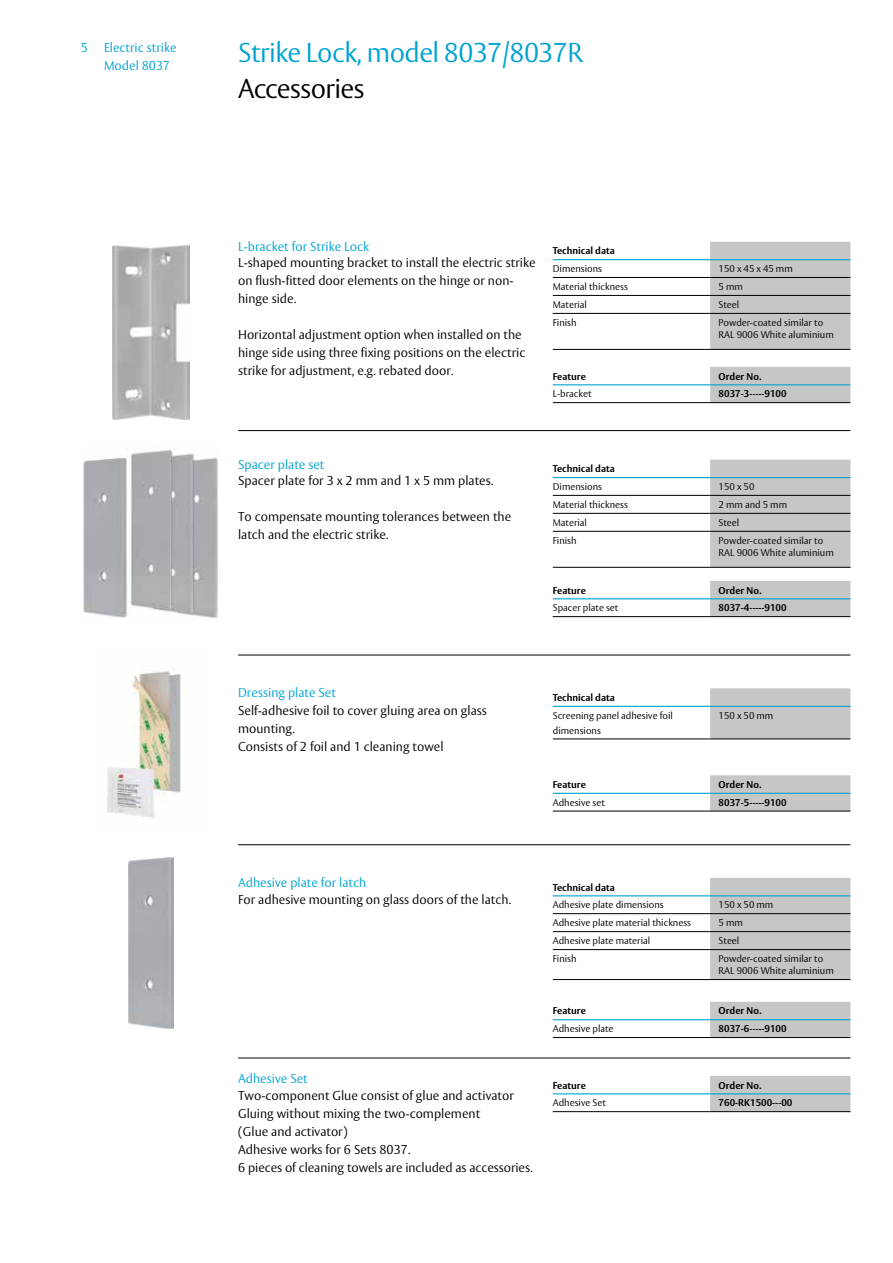
<style>
.page{position:relative;width:893px;height:1263px;background:#fff}
.page>*{position:absolute;margin:0;border:0;box-sizing:border-box;transform-origin:0 0}
.t1{font:300 27px "ASSA Vesta";letter-spacing:-.02em;color:#00a3d1}
.t2{font:300 27px "ASSA Vesta";letter-spacing:-.025em;color:#000}
.t3{font:300 12.75px/18px "ASSA Vesta";color:#000}
.t4{font:300 12.75px/18px "ASSA Vesta";color:#00a3d1}
.t5{font:300 9.75px/12px "ASSA Vesta";color:#000}
.t6{font:700 9.75px "ASSA Vesta";color:#000}
</style>
<div class="page">
<div style="left:710px;top:242px;width:140px;height:107px;background:#c5c6c6"></div>
<hr style="left:553px;top:277px;width:157px;height:1px;background:#000">
<hr style="left:553px;top:295px;width:157px;height:1px;background:#000">
<hr style="left:553px;top:313px;width:157px;height:1px;background:#000">
<hr style="left:553px;top:349px;width:157px;height:1px;background:#000">
<hr style="left:710px;top:277px;width:140px;height:1px;background:#000">
<hr style="left:710px;top:295px;width:140px;height:1px;background:#000">
<hr style="left:710px;top:313px;width:140px;height:1px;background:#000">
<hr style="left:710px;top:349px;width:140px;height:1px;background:#000">
<hr style="left:553px;top:259px;width:157px;height:1px;background:#00a3d1">
<hr style="left:710px;top:259px;width:140px;height:1px;background:#00a3d1">
<div style="left:710px;top:367px;width:140px;height:35px;background:#c5c6c6"></div>
<hr style="left:553px;top:402px;width:157px;height:1px;background:#000">
<hr style="left:710px;top:402px;width:140px;height:1px;background:#000">
<hr style="left:553px;top:384px;width:157px;height:1px;background:#00a3d1">
<hr style="left:710px;top:384px;width:140px;height:1px;background:#00a3d1">
<div style="left:710px;top:460px;width:140px;height:107px;background:#c5c6c6"></div>
<hr style="left:553px;top:495px;width:157px;height:1px;background:#000">
<hr style="left:553px;top:513px;width:157px;height:1px;background:#000">
<hr style="left:553px;top:531px;width:157px;height:1px;background:#000">
<hr style="left:553px;top:567px;width:157px;height:1px;background:#000">
<hr style="left:710px;top:495px;width:140px;height:1px;background:#000">
<hr style="left:710px;top:513px;width:140px;height:1px;background:#000">
<hr style="left:710px;top:531px;width:140px;height:1px;background:#000">
<hr style="left:710px;top:567px;width:140px;height:1px;background:#000">
<hr style="left:553px;top:477px;width:157px;height:1px;background:#00a3d1">
<hr style="left:710px;top:477px;width:140px;height:1px;background:#00a3d1">
<div style="left:710px;top:581px;width:140px;height:35px;background:#c5c6c6"></div>
<hr style="left:553px;top:616px;width:157px;height:1px;background:#000">
<hr style="left:710px;top:616px;width:140px;height:1px;background:#000">
<hr style="left:553px;top:598px;width:157px;height:1px;background:#00a3d1">
<hr style="left:710px;top:598px;width:140px;height:1px;background:#00a3d1">
<hr style="left:238px;top:430px;width:612px;height:1px;background:#000">
<div style="left:710px;top:688px;width:140px;height:51px;background:#c5c6c6"></div>
<hr style="left:553px;top:739px;width:157px;height:1px;background:#000">
<hr style="left:710px;top:739px;width:140px;height:1px;background:#000">
<hr style="left:553px;top:706px;width:157px;height:1px;background:#00a3d1">
<hr style="left:710px;top:706px;width:140px;height:1px;background:#00a3d1">
<svg style="left:710px;top:775px;width:140px;height:36px;background:#c1c3c4"></svg>
<hr style="left:553px;top:811px;width:157px;height:1px;background:#000">
<hr style="left:710px;top:811px;width:140px;height:1px;background:#000">
<hr style="left:553px;top:793px;width:157px;height:1px;background:#00a3d1">
<hr style="left:710px;top:793px;width:140px;height:1px;background:#00a3d1">
<hr style="left:238px;top:655px;width:612px;height:1px;background:#000">
<div style="left:710px;top:878px;width:140px;height:101px;background:#c5c6c6"></div>
<hr style="left:553px;top:913px;width:157px;height:1px;background:#000">
<hr style="left:553px;top:931px;width:157px;height:1px;background:#000">
<hr style="left:553px;top:949px;width:157px;height:1px;background:#000">
<hr style="left:553px;top:979px;width:157px;height:1px;background:#000">
<hr style="left:710px;top:913px;width:140px;height:1px;background:#000">
<hr style="left:710px;top:931px;width:140px;height:1px;background:#000">
<hr style="left:710px;top:949px;width:140px;height:1px;background:#000">
<hr style="left:710px;top:979px;width:140px;height:1px;background:#000">
<hr style="left:553px;top:895px;width:157px;height:1px;background:#00a3d1">
<hr style="left:710px;top:895px;width:140px;height:1px;background:#00a3d1">
<div style="left:710px;top:1002px;width:140px;height:35px;background:#c5c6c6"></div>
<hr style="left:553px;top:1037px;width:157px;height:1px;background:#000">
<hr style="left:710px;top:1037px;width:140px;height:1px;background:#000">
<hr style="left:553px;top:1019px;width:157px;height:1px;background:#00a3d1">
<hr style="left:710px;top:1019px;width:140px;height:1px;background:#00a3d1">
<hr style="left:238px;top:844px;width:612px;height:1px;background:#000">
<img style="left:113px;top:246px;width:76px;height:174px">
<img style="left:83px;top:447px;width:135px;height:171px">
<img style="left:128px;top:857px;width:46px;height:171px">
<img style="left:107px;top:671px;width:74px;height:147px">
<div style="left:710px;top:1076px;width:140px;height:35px;background:#c5c6c6"></div>
<hr style="left:553px;top:1111px;width:157px;height:1px;background:#000">
<hr style="left:710px;top:1111px;width:140px;height:1px;background:#000">
<hr style="left:553px;top:1093px;width:157px;height:1px;background:#00a3d1">
<hr style="left:710px;top:1093px;width:140px;height:1px;background:#00a3d1">
<hr style="left:238px;top:1057px;width:612px;height:1px;background:#000">
<p class="t4" style="left:81px;top:40px;width:9px">5</p>
<p class="t4" style="left:104px;top:39px;width:74px">Electric strike<br>Model 8037</p>
<h1 class="t1" style="left:238px;top:36px;width:347px">Strike Lock, model 8037/8037R</h1>
<h1 class="t2" style="left:238px;top:72px;width:128px">Accessories</h1>
<p class="t4" style="left:238px;top:238px;width:132px">L-bracket for Strike Lock</p>
<p class="t3" style="left:238px;top:254px;width:299px">L-shaped mounting bracket to install the electric strike on flush-fitted door elements on the hinge or non&shy;hinge side.</p>
<p class="t3" style="left:238px;top:326px;width:289px">Horizontal adjustment option when installed on the hinge side using three fixing positions on the electric strike for adjustment, e.g. rebated door.</p>
<p class="t6" style="left:553px;top:245px;width:63px">Technical data</p>
<p class="t5" style="left:553px;top:263px;width:51px">Dimensions</p>
<p class="t5" style="left:719px;top:263px;width:76px">150 x 45 x 45 mm</p>
<p class="t5" style="left:553px;top:281px;width:77px">Material thickness</p>
<p class="t5" style="left:719px;top:281px;width:26px">5 mm</p>
<p class="t5" style="left:553px;top:299px;width:36px">Material</p>
<p class="t5" style="left:719px;top:299px;width:22px">Steel</p>
<p class="t5" style="left:553px;top:317px;width:25px">Finish</p>
<p class="t5" style="left:719px;top:317px;width:117px">Powder-coated similar to<br>RAL 9006 White aluminium</p>
<p class="t6" style="left:553px;top:370px;width:35px">Feature</p>
<p class="t6" style="left:719px;top:370px;width:44px">Order No.</p>
<p class="t5" style="left:553px;top:388px;width:40px">L-bracket</p>
<p class="t6" style="left:719px;top:388px;width:70px">8037-3-----9100</p>
<p class="t4" style="left:238px;top:456px;width:88px">Spacer plate set</p>
<p class="t3" style="left:238px;top:472px;width:257px">Spacer plate for 3 x 2 mm and 1 x 5 mm plates.</p>
<p class="t3" style="left:238px;top:508px;width:275px">To compensate mounting tolerances between the latch and the electric strike.</p>
<p class="t6" style="left:553px;top:463px;width:63px">Technical data</p>
<p class="t5" style="left:553px;top:481px;width:51px">Dimensions</p>
<p class="t5" style="left:719px;top:481px;width:37px">150 x 50</p>
<p class="t5" style="left:553px;top:499px;width:77px">Material thickness</p>
<p class="t5" style="left:719px;top:499px;width:70px">2 mm and 5 mm</p>
<p class="t5" style="left:553px;top:517px;width:36px">Material</p>
<p class="t5" style="left:719px;top:517px;width:22px">Steel</p>
<p class="t5" style="left:553px;top:535px;width:25px">Finish</p>
<p class="t5" style="left:719px;top:535px;width:117px">Powder-coated similar to<br>RAL 9006 White aluminium</p>
<p class="t6" style="left:553px;top:584px;width:35px">Feature</p>
<p class="t6" style="left:719px;top:584px;width:44px">Order No.</p>
<p class="t5" style="left:553px;top:602px;width:67px">Spacer plate set</p>
<p class="t6" style="left:719px;top:602px;width:70px">8037-4-----9100</p>
<p class="t4" style="left:238px;top:684px;width:99px">Dressing plate Set</p>
<p class="t3" style="left:238px;top:702px;width:250px">Self-adhesive foil to cover gluing area on glass mounting.<br>Consists of 2 foil and 1 cleaning towel</p>
<p class="t6" style="left:553px;top:691px;width:63px">Technical data</p>
<p class="t5" style="left:553px;top:709px;width:122px;line-height:14.2px">Screening panel adhesive foil dimensions</p>
<p class="t5" style="left:719px;top:710px;width:56px">150 x 50 mm</p>
<p class="t6" style="left:553px;top:778px;width:35px">Feature</p>
<p class="t6" style="left:719px;top:778px;width:44px">Order No.</p>
<p class="t5" style="left:553px;top:797px;width:54px">Adhesive set</p>
<p class="t6" style="left:719px;top:796px;width:70px">8037-5-----9100</p>
<p class="t4" style="left:238px;top:874px;width:130px">Adhesive plate for latch</p>
<p class="t3" style="left:238px;top:891px;width:275px">For adhesive mounting on glass doors of the latch.</p>
<p class="t4" style="left:238px;top:1070px;width:71px">Adhesive Set</p>
<p class="t3" style="left:238px;top:1087px;width:296px">Two-component Glue consist of glue and activator Gluing without mixing the two-complement<br>(Glue and activator)<br>Adhesive works for 6 Sets 8037.<br>6 pieces of cleaning towels are included as accessories.</p>
<p class="t6" style="left:553px;top:881px;width:63px">Technical data</p>
<p class="t5" style="left:553px;top:899px;width:112px">Adhesive plate dimensions</p>
<p class="t5" style="left:719px;top:899px;width:56px">150 x 50 mm</p>
<p class="t5" style="left:553px;top:917px;width:140px">Adhesive plate material thickness</p>
<p class="t5" style="left:719px;top:917px;width:26px">5 mm</p>
<p class="t5" style="left:553px;top:935px;width:99px">Adhesive plate material</p>
<p class="t5" style="left:719px;top:935px;width:22px">Steel</p>
<p class="t5" style="left:553px;top:953px;width:25px">Finish</p>
<p class="t5" style="left:719px;top:953px;width:117px">Powder-coated similar to<br>RAL 9006 White aluminium</p>
<p class="t6" style="left:553px;top:1005px;width:35px">Feature</p>
<p class="t6" style="left:719px;top:1005px;width:44px">Order No.</p>
<p class="t5" style="left:553px;top:1023px;width:62px">Adhesive plate</p>
<p class="t6" style="left:719px;top:1023px;width:70px">8037-6-----9100</p>
<p class="t6" style="left:553px;top:1079px;width:35px">Feature</p>
<p class="t6" style="left:719px;top:1079px;width:44px">Order No.</p>
<p class="t5" style="left:553px;top:1097px;width:55px">Adhesive Set</p>
<p class="t6" style="left:719px;top:1097px;width:75px">760-RK1500---00</p>
</div>
